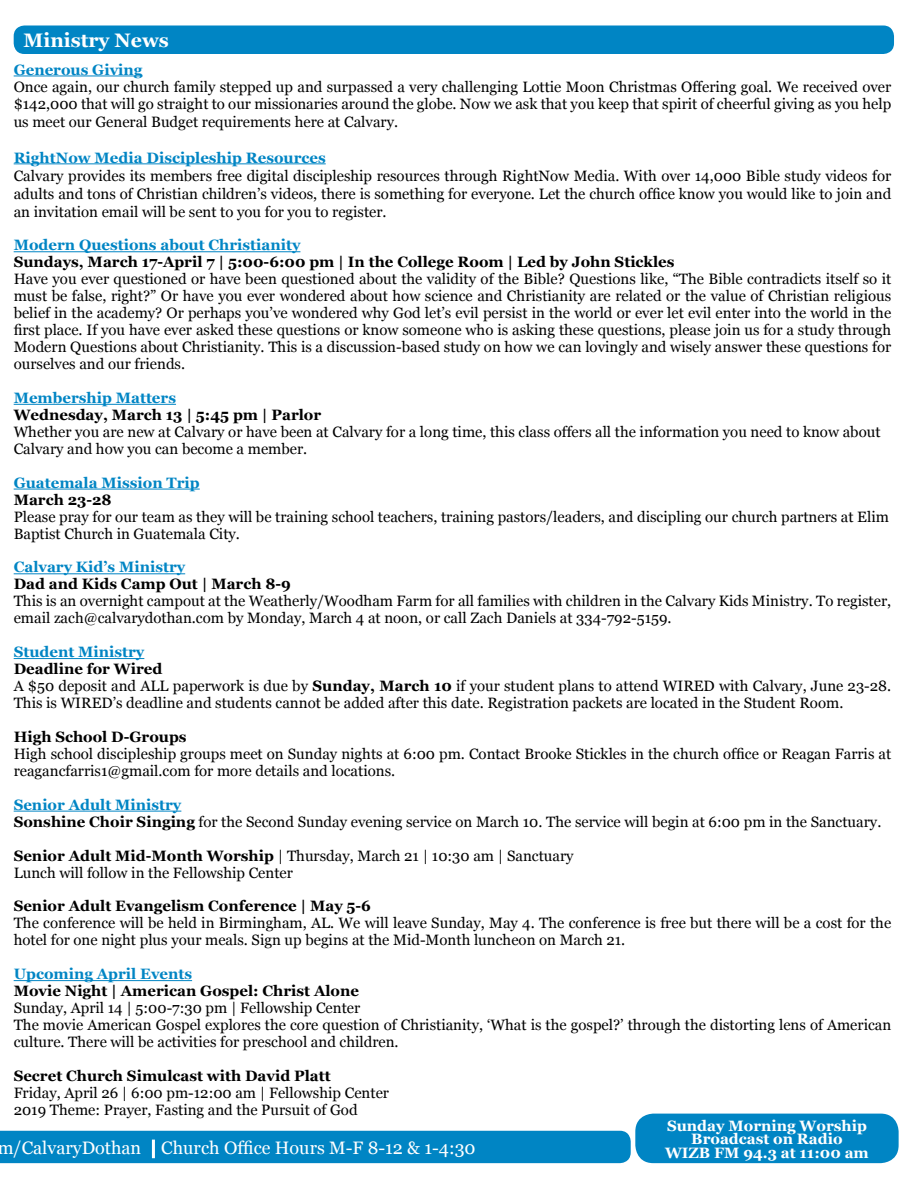
<style>
.page{position:relative;width:918px;height:1188px;background:#fff}
.page>*{position:absolute;margin:0;border:0;box-sizing:border-box;transform-origin:0 0}
.t1{font:700 19.5px "Georgia";color:#fff}
.t2{font:18px "Georgia";color:#fff}
.t3{font:15px/17px "Georgia";color:#000}
.t4{font:700 15px "Georgia";color:#000}
.t5{font:700 15px "Georgia";color:#0085c4}
.t6{font:700 15px/13.5px "Georgia";color:#fff;text-align:center}
.s1{font-weight:700}
.s2{font-weight:700;color:#0085c4}
</style>
<div class="page">
<hr style="left:14px;top:76px;width:128px;height:1px;background:#0085c4">
<hr style="left:14px;top:163px;width:312px;height:1px;background:#0085c4">
<hr style="left:14px;top:251px;width:286px;height:1px;background:#0085c4">
<hr style="left:14px;top:404px;width:162px;height:1px;background:#0085c4">
<hr style="left:14px;top:489px;width:186px;height:1px;background:#0085c4">
<hr style="left:14px;top:573px;width:171px;height:1px;background:#0085c4">
<hr style="left:14px;top:658px;width:130px;height:1px;background:#0085c4">
<hr style="left:14px;top:811px;width:167px;height:1px;background:#0085c4">
<hr style="left:14px;top:980px;width:178px;height:1px;background:#0085c4">
<div style="left:14px;top:26px;width:880px;height:28px;background:#0085c4;border-radius:11px"></div>
<div style="left:0;top:1131px;width:631px;height:32px;background:#0085c4"></div>
<div style="left:152px;top:1140px;width:3px;height:18px;border:2px solid #fff"></div>
<div style="left:635px;top:1114px;width:264px;height:49px;background:#0085c4;border-radius:18px"></div>
<h1 class="t1" style="left:24px;top:28px;width:147px">Ministry News</h1>
<p class="t5" style="left:14px;top:60px;width:130px">Generous Giving</p>
<p class="t3" style="left:14px;top:78px;width:879px;line-height:17.4px;text-align:justify">Once again, our church family stepped up and surpassed a very challenging Lottie Moon Christmas Offering goal. We received over $142,000 that will go straight to our missionaries around the globe. Now we ask that you keep that spirit of cheerful giving as you help us meet our General Budget requirements here at Calvary.</p>
<p class="t5" style="left:14px;top:148px;width:314px">RightNow Media Discipleship Resources</p>
<p class="t3" style="left:14px;top:167px;width:879px;line-height:18px;text-align:justify">Calvary provides its members free digital discipleship resources through RightNow Media. With over 14,000 Bible study videos for adults and tons of Christian children’s videos, there is something for everyone. Let the church office know you would like to join and an invitation email will be sent to you for you to register.</p>
<p class="t5" style="left:14px;top:236px;width:288px">Modern Questions about Christianity</p>
<p class="t4" style="left:14px;top:253px;width:662px">Sundays, March 17-April 7 | 5:00-6:00 pm | In the College Room | Led by John Stickles</p>
<p class="t3" style="left:14px;top:271px;width:879px;text-align:justify">Have you ever questioned or have been questioned about the validity of the Bible? Questions like, “The Bible contradicts itself so it must be false, right?” Or have you ever wondered about how science and Christianity are related or the value of Christian religious belief in the academy? Or perhaps you’ve wondered why God let’s evil persist in the world or ever let evil enter into the world in the first place. If you have ever asked these questions or know someone who is asking these questions, please join us for a study through Modern Questions about Christianity. This is a discussion-based study on how we can lovingly and wisely answer these questions for ourselves and our friends.</p>
<p class="t5" style="left:14px;top:388px;width:164px">Membership Matters</p>
<p class="t4" style="left:14px;top:405px;width:309px">Wednesday, March 13 | 5:45 pm | Parlor</p>
<p class="t3" style="left:14px;top:424px;width:868px">Whether you are new at Calvary or have been at Calvary for a long time, this class offers all the information you need to know about<br>Calvary and how you can become a member.</p>
<p class="t5" style="left:14px;top:473px;width:188px">Guatemala Mission Trip</p>
<p class="t4" style="left:14px;top:490px;width:100px">March 23-28</p>
<p class="t3" style="left:14px;top:508px;width:877px">Please pray for our team as they will be training school teachers, training pastors/leaders, and discipling our church partners at Elim<br>Baptist Church in Guatemala City.</p>
<p class="t5" style="left:14px;top:558px;width:173px">Calvary Kid’s Ministry</p>
<p class="t4" style="left:14px;top:575px;width:279px">Dad and Kids Camp Out | March 8-9</p>
<p class="t3" style="left:14px;top:593px;width:879px">This is an overnight campout at the Weatherly/Woodham Farm for all families with children in the Calvary Kids Ministry. To register, email zach@calvarydothan.com by Monday, March 4 at noon, or call Zach Daniels at 334-792-5159.</p>
<p class="t5" style="left:14px;top:642px;width:132px">Student Ministry</p>
<p class="t3" style="left:14px;top:661px;width:879px"><span class="s1">Deadline for Wired<br></span>A $50 deposit and ALL paperwork is due by <span class="s1">Sunday, March 10</span> if your student plans to attend WIRED with Calvary, June 23-28.<br>This is WIRED’s deadline and students cannot be added after this date. Registration packets are located in the Student Room.</p>
<p class="t4" style="left:14px;top:727px;width:174px">High School D-Groups</p>
<p class="t3" style="left:14px;top:746px;width:879px">High school discipleship groups meet on Sunday nights at 6:00 pm. Contact Brooke Stickles in the church office or Reagan Farris at reagancfarris1@gmail.com for more details and locations.</p>
<p class="t3" style="left:14px;top:796px;width:869px"><span class="s2">Senior Adult Ministry<br></span><span class="s1">Sonshine Choir Singing</span> for the Second Sunday evening service on March 10. The service will begin at 6:00 pm in the Sanctuary.</p>
<p class="t3" style="left:14px;top:847px;width:561px"><span class="s1">Senior Adult Mid-Month Worship</span> | Thursday, March 21 | 10:30 am | Sanctuary<br>Lunch will follow in the Fellowship Center</p>
<p class="t4" style="left:14px;top:897px;width:359px">Senior Adult Evangelism Conference | May 5-6</p>
<p class="t3" style="left:14px;top:915px;width:879px">The conference will be held in Birmingham, AL. We will leave Sunday, May 4. The conference is free but there will be a cost for the hotel for one night plus your meals. Sign up begins at the Mid-Month luncheon on March 21.</p>
<p class="t5" style="left:14px;top:964px;width:180px">Upcoming April Events</p>
<p class="t4" style="left:14px;top:981px;width:347px">Movie Night | American Gospel: Christ Alone</p>
<p class="t3" style="left:14px;top:1000px;width:879px">Sunday, April 14 | 5:00-7:30 pm | Fellowship Center<br>The movie American Gospel explores the core question of Christianity, ‘What is the gospel?’ through the distorting lens of American culture. There will be activities for preschool and children.</p>
<p class="t4" style="left:14px;top:1066px;width:319px">Secret Church Simulcast with David Platt</p>
<p class="t3" style="left:14px;top:1085px;width:377px">Friday, April 26 | 6:00 pm-12:00 am | Fellowship Center<br>2019 Theme: Prayer, Fasting and the Pursuit of God</p>
<p class="t6" style="left:665px;top:1119px;width:205px">Sunday Morning Worship<br>Broadcast on Radio<br>WIZB FM 94.3 at 11:00 am</p>
<p class="t2" style="left:-3px;top:1137px;width:480px">m/CalvaryDothan <span class="s1">|</span> Church Office Hours M-F 8-12 &amp; 1-4:30</p>
</div>
